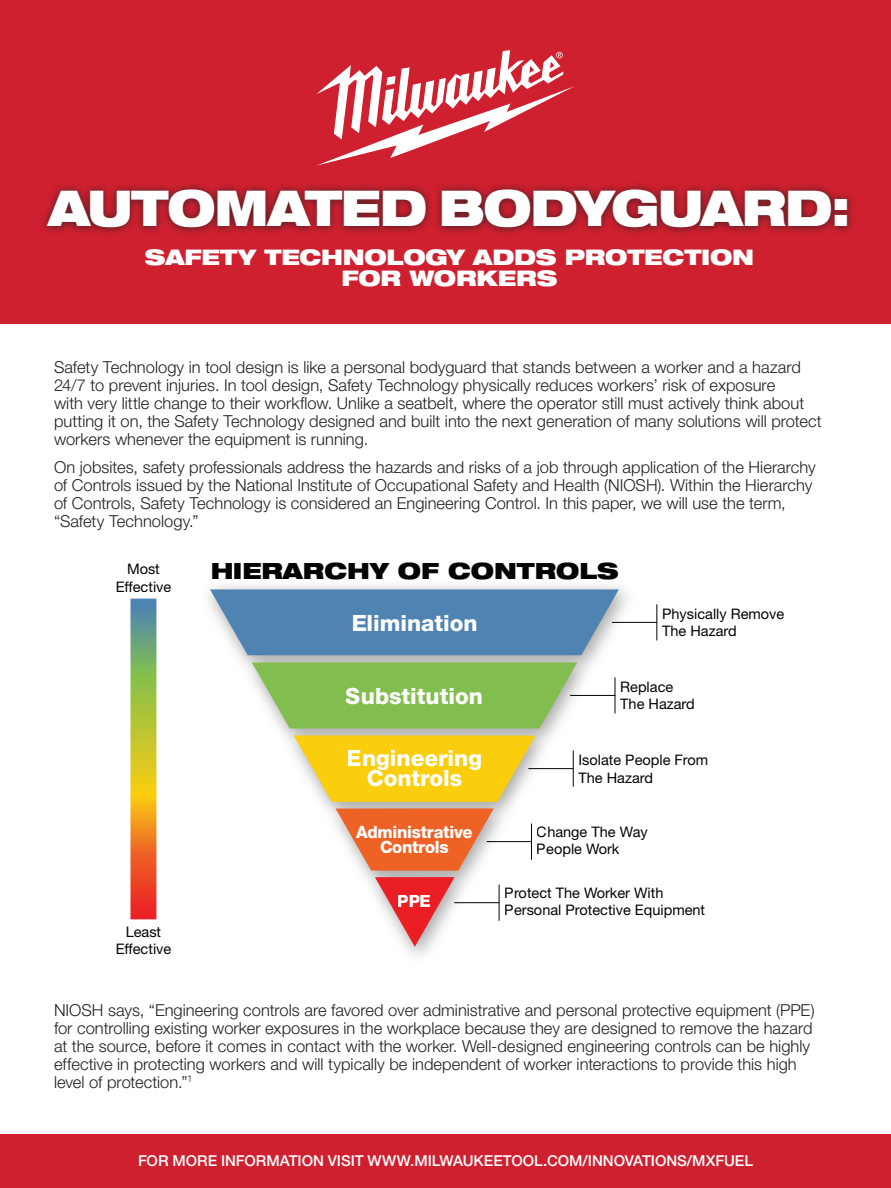
<style>
.page{position:relative;width:891px;height:1188px;background:#fff}
.page>*{position:absolute;margin:0;border:0;box-sizing:border-box;transform-origin:0 0}
.t1{font:900 expanded 49.35px "Helvetica Neue LT Std";letter-spacing:-.03em;color:#fff;scale:.94 1}
.t2{font:800 22.35px/19.8px "Helvetica Neue LT Std";color:#fff;text-align:center}
.t3{font:900 expanded 22.35px "Helvetica Neue LT Std";color:#040503}
.t4{font:900 expanded 21.6px/21.6px "Helvetica Neue LT Std";letter-spacing:-.01em;color:#fff;text-align:center}
.t5{font:800 16.95px/15px "Helvetica Neue LT Std";letter-spacing:-.02em;color:#fff;text-align:center}
.t6{font:300 16.5px/18px "Helvetica Neue LT Std";color:#231f20}
.t7{font:500 15px "Helvetica Neue LT Std";color:#fff}
.t8{font:14.55px/17.4px "Helvetica Neue LT Std";color:#040503}
</style>
<div class="page">
<hr style="left:657px;top:604px;width:1px;height:36px;background:#040503">
<hr style="left:612px;top:622px;width:45px;height:1px;background:#040503">
<svg style="left:130px;top:599px;width:26px;height:320px;background:#bf9c44"></svg>
<img style="left:208px;top:585px;width:436px;height:371px">
<svg style="left:336px;top:808px;width:158px;height:63px;background:#eb8051"></svg>
<svg style="left:294px;top:735px;width:241px;height:67px;background:#f6d130"></svg>
<svg style="left:210px;top:589px;width:409px;height:66px;background:#5d8cb7"></svg>
<svg style="left:252px;top:662px;width:325px;height:66px;background:#8ec261"></svg>
<svg style="left:375px;top:877px;width:80px;height:70px"></svg>
<div style="left:0;top:0;width:891px;height:324px;background:#cf202f"></div>
<svg style="left:316px;top:50px;width:258px;height:116px"></svg>
<div style="left:39px;top:182px;width:817px;height:54px;background:#231f20;opacity:.8"></div>
<div style="left:0;top:1134px;width:891px;height:54px;background:#cf202f"></div>
<h1 class="t1" style="left:49px;top:176px;width:855px">AUTOMATED BODYGUARD:</h1>
<h3 class="t4" style="left:145px;top:246px;width:611px">SAFETY TECHNOLOGY ADDS PROTECTION<br>FOR WORKERS</h3>
<p class="t6" style="left:54px;top:358px;width:769px">Safety Technology in tool design is like a personal bodyguard that stands between a worker and a hazard 24/7 to prevent injuries. In tool design, Safety Technology physically reduces workers’ risk of exposure<br>with very little change to their workflow. Unlike a seatbelt, where the operator still must actively think about putting it on, the Safety Technology designed and built into the next generation of many solutions will protect workers whenever the equipment is running.</p>
<p class="t6" style="left:54px;top:458px;width:763px">On jobsites, safety professionals address the hazards and risks of a job through application of the Hierarchy of Controls issued by the National Institute of Occupational Safety and Health (NIOSH). Within the Hierarchy of Controls, Safety Technology is considered an Engineering Control. In this paper, we will use the term, “Safety Technology.”</p>
<p class="t8" style="left:116px;top:560px;width:57px;text-align:center">Most<br>Effective</p>
<p class="t8" style="left:116px;top:923px;width:57px;text-align:center">Least<br>Effective</p>
<h2 class="t3" style="left:210px;top:557px;width:410px">HIERARCHY OF CONTROLS</h2>
<h2 class="t2" style="left:351px;top:613px;width:128px">Elimination</h2>
<p class="t8" style="left:662px;top:605px;width:124px">Physically Remove<br>The Hazard</p>
<h2 class="t2" style="left:346px;top:686px;width:138px">Substitution</h2>
<h2 class="t2" style="left:347px;top:748px;width:137px">Engineering<br>Controls</h2>
<p class="t5" style="left:356px;top:824px;width:118px">Administrative<br>Controls</p>
<p class="t5" style="left:398px;top:894px;width:35px">PPE</p>
<p class="t8" style="left:620px;top:678px;width:76px">Replace<br>The Hazard</p>
<p class="t8" style="left:578px;top:751px;width:131px">Isolate People From<br>The Hazard</p>
<p class="t8" style="left:537px;top:823px;width:112px">Change The Way<br>People Work</p>
<p class="t8" style="left:505px;top:884px;width:202px">Protect The Worker With<br>Personal Protective Equipment</p>
<p class="t6" style="left:54px;top:1001px;width:762px">NIOSH says, “Engineering controls are favored over administrative and personal protective equipment (PPE) for controlling existing worker exposures in the workplace because they are designed to remove the hazard at the source, before it comes in contact with the worker. Well-designed engineering controls can be highly effective in protecting workers and will typically be independent of worker interactions to provide this high level of protection.”<sup>1</sup></p>
<p class="t7" style="left:138px;top:1152px;width:616px">FOR MORE INFORMATION VISIT WWW.MILWAUKEETOOL.COM/INNOVATIONS/MXFUEL</p>
</div>
